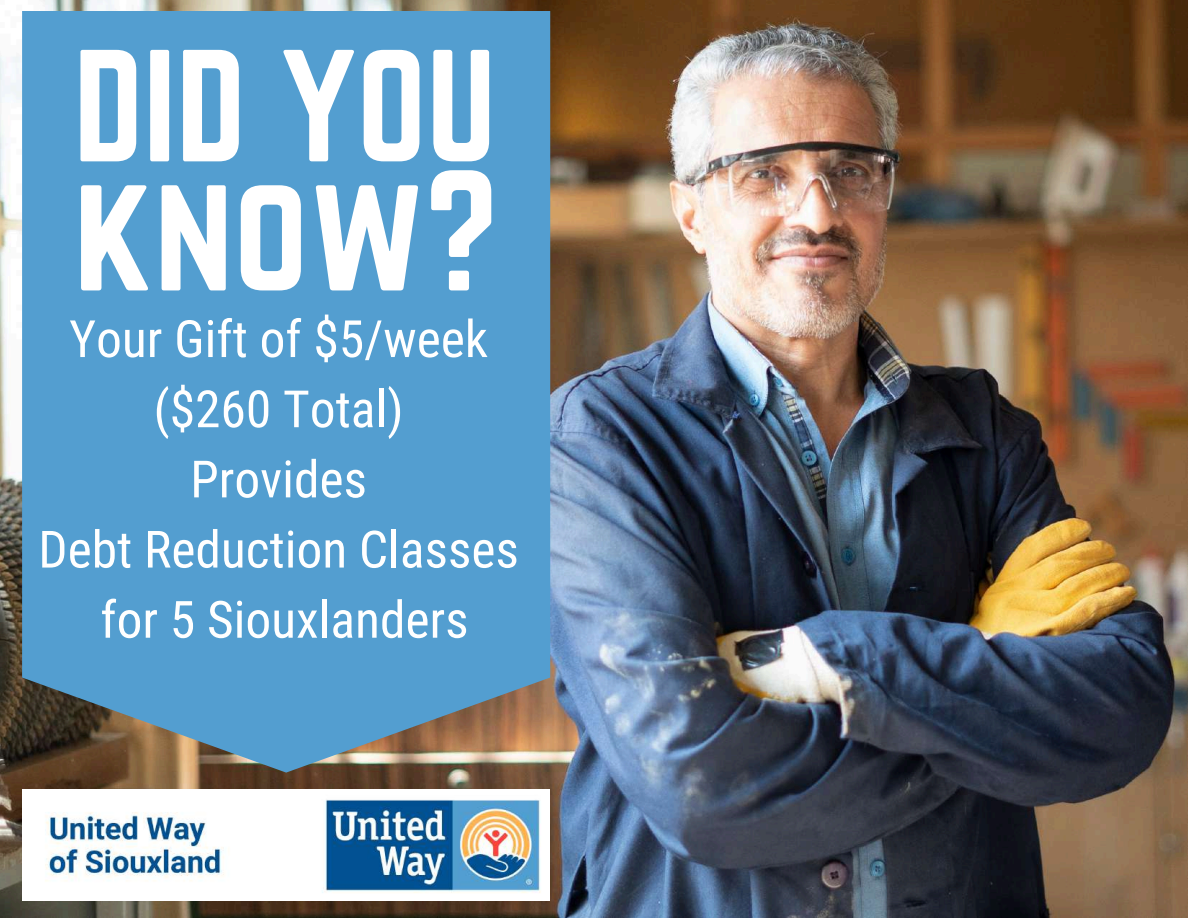
<style>
.page{position:relative;width:1188px;height:918px;background:#fff}
.page>*{position:absolute;margin:0;border:0;box-sizing:border-box;transform-origin:0 0}
.t1{font:150.3px "Norwester";color:#fff}
.t2{font:139.35px "Norwester";color:#fff}
.t3{font:51.45px/70.2px "Roboto Condensed";color:#fff;text-align:center}
</style>
<div class="page">
<img style="left:0;top:0;width:1188px;height:918px">
<div style="left:22px;top:11px;width:528px;height:761px;background:#539ed0"></div>
<img style="left:22px;top:789px;width:528px;height:112px">
<h2 class="t2" style="left:74px;top:22px;width:424px">DID YOU</h2>
<h1 class="t1" style="left:74px;top:140px;width:427px">know?</h1>
<p class="t3" style="left:38px;top:304px;width:482px">Your Gift of $5/week ($260 Total)<br>Provides<br>Debt Reduction Classes for 5 Siouxlanders</p>
</div>
